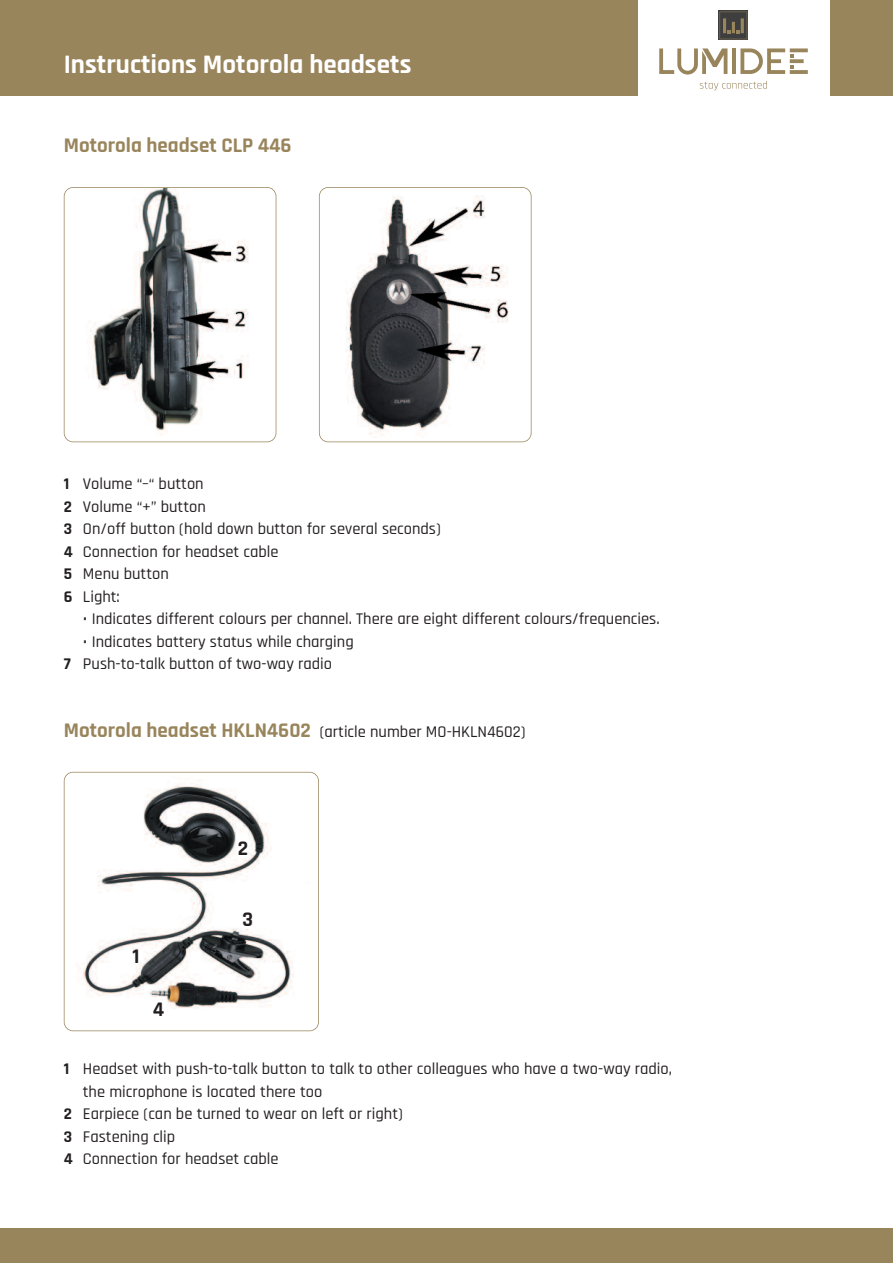
<style>
.page{position:relative;width:893px;height:1263px;background:#fff}
.page>*{position:absolute;margin:0;border:0;box-sizing:border-box;transform-origin:0 0}
.t1{font:700 27px "Rajdhani";color:#fff}
.t2{font:700 21px "Rajdhani";color:#99855c}
.t3{font:700 21px "Rajdhani";color:#231f20}
.t4{font:500 16.5px/22.5px "Rajdhani";color:#231f20}
.s1{font-weight:700}
.s2{font-weight:700;font-size:21px;color:#99855c}
</style>
<div class="page">
<div style="left:0;top:1229px;width:893px;height:34px;background:#99855c"></div>
<div style="left:0;top:0;width:893px;height:96px;background:#99855c"></div>
<div style="left:638px;top:0;width:191px;height:98px;background:#fff"></div>
<hr style="left:732px;top:48px;width:4px;height:26px;background:#99855c">
<svg style="left:793px;top:48px;width:15px;height:4px"></svg>
<svg style="left:793px;top:70px;width:15px;height:4px"></svg>
<svg style="left:793px;top:59px;width:11px;height:4px"></svg>
<svg style="left:740px;top:48px;width:53px;height:26px"></svg>
<svg style="left:659px;top:48px;width:68px;height:27px"></svg>
<svg style="left:719px;top:11px;width:29px;height:29px"></svg>
<svg style="left:720px;top:12px;width:27px;height:27px"></svg>
<svg style="left:700px;top:81px;width:67px;height:9px"></svg>
<img style="left:87px;top:190px;width:162px;height:245px">
<div style="left:64px;top:187px;width:212px;height:255px;border:2px solid #99855c;border-radius:9px"></div>
<img style="left:346px;top:195px;width:163px;height:241px">
<div style="left:319px;top:187px;width:212px;height:255px;border:2px solid #99855c;border-radius:9px"></div>
<img style="left:65px;top:772px;width:253px;height:258px;border-radius:9px">
<div style="left:64px;top:772px;width:255px;height:259px;border:2px solid #99855c;border-radius:9px"></div>
<h1 class="t1" style="left:64px;top:48px;width:349px">Instructions Motorola headsets</h1>
<p class="t2" style="left:64px;top:132px;width:229px">Motorola headset CLP 446</p>
<p class="t4" style="left:64px;top:473px;width:379px"><span class="s1">1</span> Volume “–“ button<br><span class="s1">2</span> Volume “+” button<br><span class="s1">3</span> On/off button (hold down button for several seconds)<br><span class="s1">4</span> Connection for headset cable<br><span class="s1">5</span> Menu button<br><span class="s1">6</span> Light:</p>
<p class="t4" style="left:83px;top:608px;width:578px">• Indicates different colours per channel. There are eight different colours/frequencies.</p>
<p class="t4" style="left:64px;top:631px;width:291px;text-indent:19px">• Indicates battery status while charging<br><span class="s1">7</span> Push-to-talk button of two-way radio</p>
<p class="t4" style="left:64px;top:721px;width:463px"><span class="s2">Motorola headset HKLN4602</span> (article number MO-HKLN4602)</p>
<p class="t3" style="left:238px;top:835px;width:12px">2</p>
<p class="t3" style="left:133px;top:943px;width:9px">1</p>
<p class="t3" style="left:153px;top:996px;width:13px">4</p>
<p class="t3" style="left:242px;top:906px;width:12px">3</p>
<p class="t4" style="left:64px;top:1058px;width:610px"><span class="s1">1</span> Headset with push-to-talk button to talk to other colleagues who have a two-way radio,</p>
<p class="t4" style="left:83px;top:1081px;width:241px">the microphone is located there too</p>
<p class="t4" style="left:64px;top:1103px;width:341px"><span class="s1">2</span> Earpiece (can be turned to wear on left or right)</p>
<p class="t4" style="left:64px;top:1126px;width:113px"><span class="s1">3</span> Fastening clip</p>
<p class="t4" style="left:64px;top:1148px;width:216px"><span class="s1">4</span> Connection for headset cable</p>
</div>
